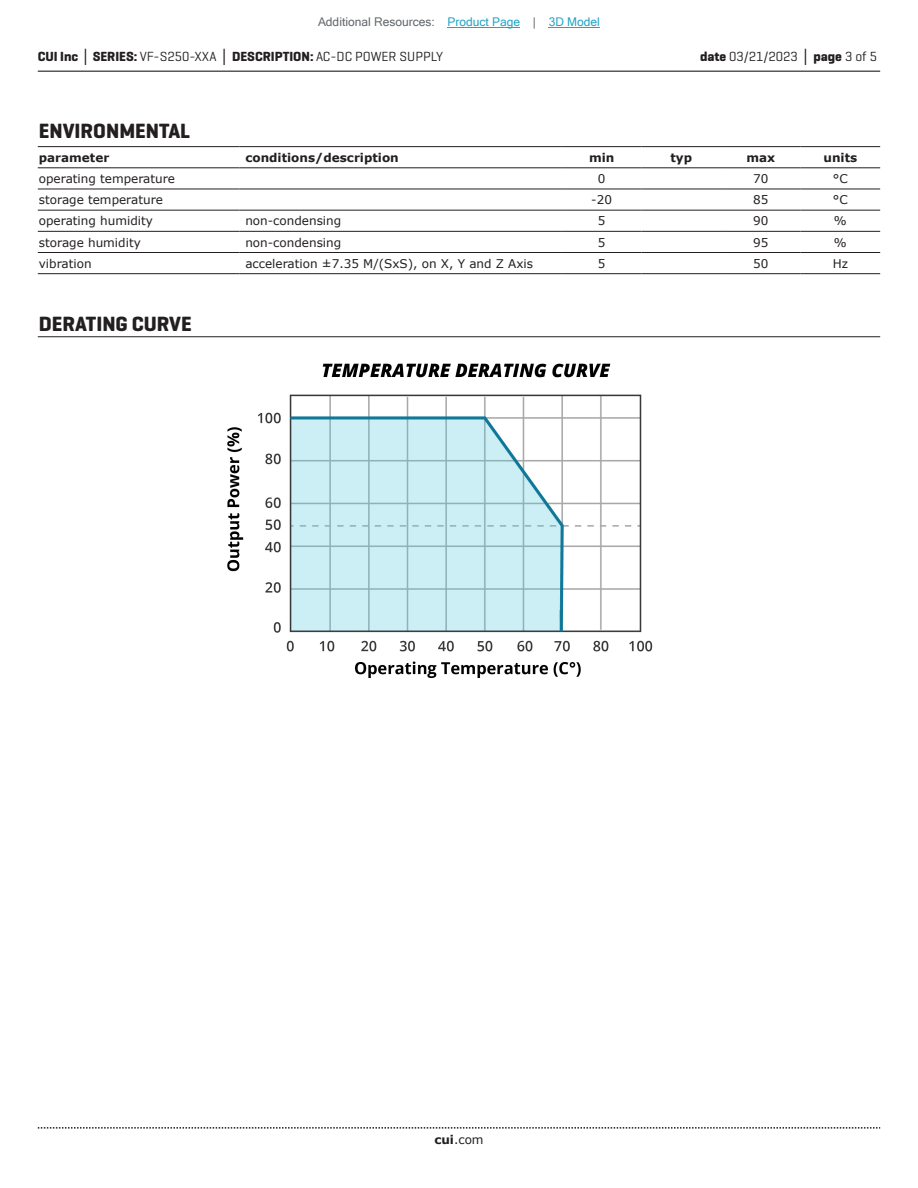
<style>
.page{position:relative;width:918px;height:1188px;background:#fff}
.page>*{position:absolute;margin:0;border:0;box-sizing:border-box;transform-origin:0 0}
.t1{font:700 21px "Geogrotesque";color:#231f20}
.t2{font:13.5px "Geogrotesque";color:#231f20}
.t3{font:12px "Verdana";color:#231f20}
.t4{font:700 12px "Verdana";color:#231f20}
.t5{font:12px "Microsoft Sans Serif";color:#63676b}
.s1{color:#23a4c6}
.s2{font-weight:700}
.s3{font-family:"Verdana";font-weight:700}
</style>
<div class="page">
<hr style="left:38px;top:71px;width:842px;height:1px;background:#231f20">
<svg style="left:38px;top:1127px;width:842px;height:2px"></svg>
<hr style="left:38px;top:146px;width:201px;height:1px;background:#231f20">
<hr style="left:239px;top:146px;width:323px;height:1px;background:#231f20">
<hr style="left:562px;top:146px;width:79px;height:1px;background:#231f20">
<hr style="left:641px;top:146px;width:80px;height:1px;background:#231f20">
<hr style="left:721px;top:146px;width:80px;height:1px;background:#231f20">
<hr style="left:801px;top:146px;width:79px;height:1px;background:#231f20">
<hr style="left:38px;top:231px;width:201px;height:1px;background:#231f20">
<hr style="left:239px;top:231px;width:323px;height:1px;background:#231f20">
<hr style="left:562px;top:231px;width:79px;height:1px;background:#231f20">
<hr style="left:641px;top:231px;width:80px;height:1px;background:#231f20">
<hr style="left:721px;top:231px;width:80px;height:1px;background:#231f20">
<hr style="left:801px;top:231px;width:79px;height:1px;background:#231f20">
<hr style="left:38px;top:252px;width:201px;height:1px;background:#231f20">
<hr style="left:239px;top:252px;width:323px;height:1px;background:#231f20">
<hr style="left:562px;top:252px;width:79px;height:1px;background:#231f20">
<hr style="left:641px;top:252px;width:80px;height:1px;background:#231f20">
<hr style="left:721px;top:252px;width:80px;height:1px;background:#231f20">
<hr style="left:801px;top:252px;width:79px;height:1px;background:#231f20">
<hr style="left:38px;top:273px;width:201px;height:1px;background:#231f20">
<hr style="left:239px;top:273px;width:323px;height:1px;background:#231f20">
<hr style="left:562px;top:273px;width:79px;height:1px;background:#231f20">
<hr style="left:641px;top:273px;width:80px;height:1px;background:#231f20">
<hr style="left:721px;top:273px;width:80px;height:1px;background:#231f20">
<hr style="left:801px;top:273px;width:79px;height:1px;background:#231f20">
<hr style="left:38px;top:167px;width:201px;height:1px;background:#231f20">
<hr style="left:239px;top:167px;width:323px;height:1px;background:#231f20">
<hr style="left:562px;top:167px;width:79px;height:1px;background:#231f20">
<hr style="left:641px;top:167px;width:80px;height:1px;background:#231f20">
<hr style="left:721px;top:167px;width:80px;height:1px;background:#231f20">
<hr style="left:801px;top:167px;width:79px;height:1px;background:#231f20">
<hr style="left:38px;top:189px;width:201px;height:1px;background:#231f20">
<hr style="left:239px;top:189px;width:323px;height:1px;background:#231f20">
<hr style="left:562px;top:189px;width:79px;height:1px;background:#231f20">
<hr style="left:641px;top:189px;width:80px;height:1px;background:#231f20">
<hr style="left:721px;top:189px;width:80px;height:1px;background:#231f20">
<hr style="left:801px;top:189px;width:79px;height:1px;background:#231f20">
<hr style="left:38px;top:210px;width:201px;height:1px;background:#231f20">
<hr style="left:239px;top:210px;width:323px;height:1px;background:#231f20">
<hr style="left:562px;top:210px;width:79px;height:1px;background:#231f20">
<hr style="left:641px;top:210px;width:80px;height:1px;background:#231f20">
<hr style="left:721px;top:210px;width:80px;height:1px;background:#231f20">
<hr style="left:801px;top:210px;width:79px;height:1px;background:#231f20">
<hr style="left:38px;top:336px;width:842px;height:1px;background:#231f20">
<img style="left:227px;top:363px;width:425px;height:315px">
<hr style="left:448px;top:27px;width:72px;height:1px;background:#23a4c6">
<hr style="left:549px;top:27px;width:51px;height:1px;background:#23a4c6">
<p class="t5" style="left:318px;top:15px;width:283px">Additional Resources: <span class="s1">Product Page</span> | <span class="s1">3D Model</span></p>
<p class="t2" style="left:38px;top:48px;width:407px"><span class="s2">CUI Inc</span> <span class="s3">│</span> <span class="s2">SERIES:</span> VF-S250-XXA <span class="s3">│</span> <span class="s2">DESCRIPTION:</span> AC-DC POWER SUPPLY</p>
<p class="t2" style="left:700px;top:48px;width:179px"><span class="s2">date</span> 03/21/2023 <span class="s3">│</span> <span class="s2">page</span> 3 of 5</p>
<h1 class="t1" style="left:39px;top:118px;width:153px">ENVIRONMENTAL</h1>
<p class="t4" style="left:39px;top:149px;width:72px">parameter</p>
<p class="t4" style="left:245px;top:149px;width:155px">conditions/description</p>
<p class="t4" style="left:589px;top:149px;width:27px">min</p>
<p class="t4" style="left:670px;top:149px;width:23px">typ</p>
<p class="t4" style="left:746px;top:149px;width:30px">max</p>
<p class="t4" style="left:824px;top:149px;width:35px">units</p>
<p class="t3" style="left:39px;top:170px;width:138px">operating temperature</p>
<p class="t3" style="left:598px;top:170px;width:9px">0</p>
<p class="t3" style="left:753px;top:170px;width:17px">70</p>
<p class="t3" style="left:833px;top:170px;width:16px">°C</p>
<p class="t3" style="left:39px;top:192px;width:126px">storage temperature</p>
<p class="t3" style="left:591px;top:192px;width:22px">-20</p>
<p class="t3" style="left:753px;top:192px;width:17px">85</p>
<p class="t3" style="left:833px;top:192px;width:16px">°C</p>
<p class="t3" style="left:39px;top:213px;width:116px">operating humidity</p>
<p class="t3" style="left:245px;top:213px;width:97px">non-condensing</p>
<p class="t3" style="left:598px;top:213px;width:9px">5</p>
<p class="t3" style="left:753px;top:213px;width:17px">90</p>
<p class="t3" style="left:834px;top:213px;width:14px">%</p>
<p class="t3" style="left:39px;top:234px;width:103px">storage humidity</p>
<p class="t3" style="left:245px;top:234px;width:97px">non-condensing</p>
<p class="t3" style="left:598px;top:234px;width:9px">5</p>
<p class="t3" style="left:753px;top:234px;width:17px">95</p>
<p class="t3" style="left:834px;top:234px;width:14px">%</p>
<p class="t3" style="left:39px;top:255px;width:54px">vibration</p>
<p class="t3" style="left:245px;top:255px;width:289px">acceleration ±7.35 M/(SxS), on X, Y and Z Axis</p>
<p class="t3" style="left:598px;top:255px;width:9px">5</p>
<p class="t3" style="left:753px;top:255px;width:17px">50</p>
<p class="t3" style="left:833px;top:255px;width:17px">Hz</p>
<h1 class="t1" style="left:39px;top:311px;width:154px">DERATING CURVE</h1>
<p class="t3" style="left:434px;top:1131px;width:51px"><span class="s2">cui</span>.com</p>
</div>
